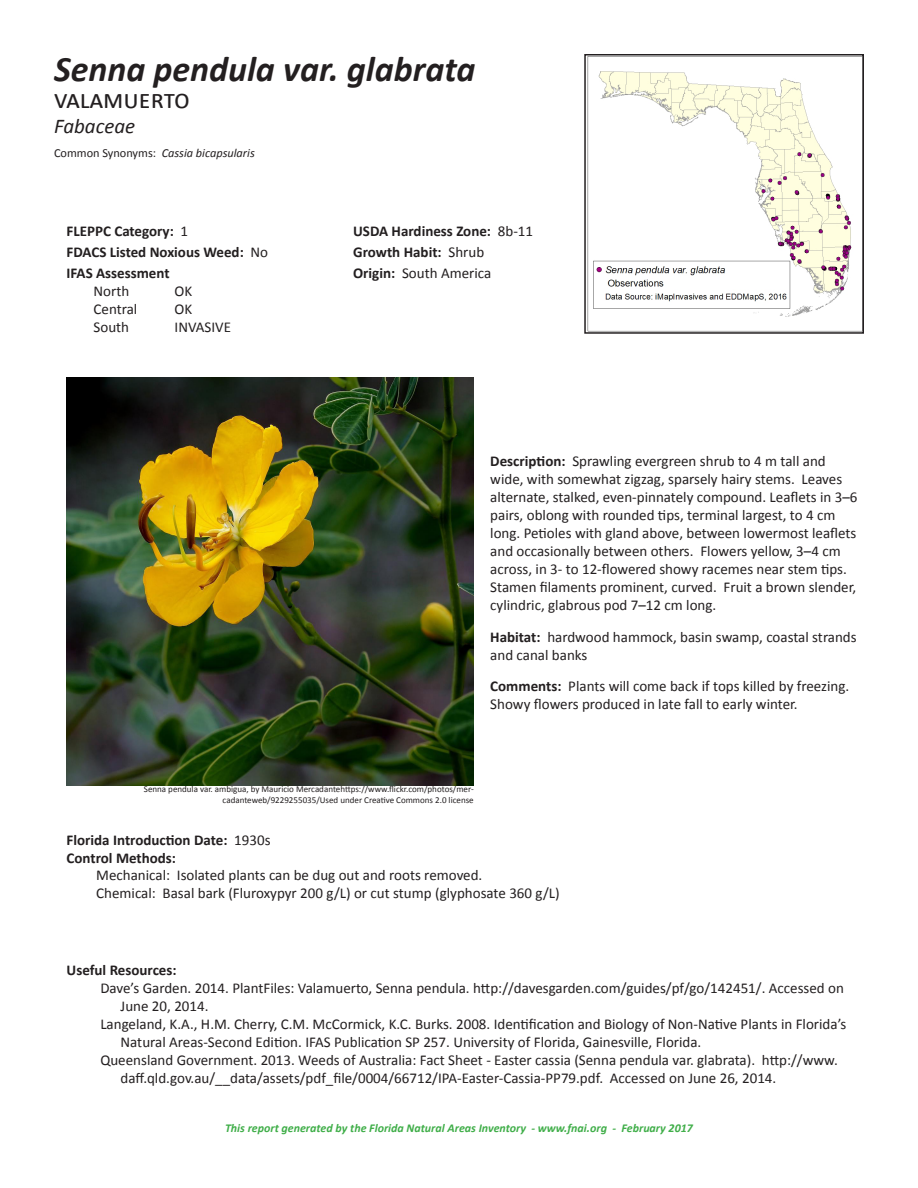
<style>
.page{position:relative;width:918px;height:1188px;background:#fff}
.page>*{position:absolute;margin:0;border:0;box-sizing:border-box;transform-origin:0 0}
.t1{font:italic 700 36px "Calibri";color:#231f20}
.t2{font:27px "Calibri";color:#231f20}
.t3{font:italic 21px "Calibri";color:#231f20}
.t4{font:15px/18px "Calibri";color:#231f20}
.t5{font:700 15px "Calibri";color:#231f20}
.t6{font:italic 12.3px "Calibri";color:#231f20}
.t7{font:italic 700 12px "Calibri";color:#40ae49}
.t8{font:9px/10.8px "Calibri";color:#231f20;text-align:right}
.s1{font-style:normal}
.s2{font-weight:400}
.s3{font-weight:700}
</style>
<div class="page">
<img style="left:587px;top:57px;width:274px;height:274px">
<div style="left:584px;top:54px;width:280px;height:280px;border:2px solid #231f20"></div>
<img style="left:67px;top:378px;width:407px;height:407px">
<p class="t1" style="left:54px;top:46px;width:423px">Senna pendula var. glabrata</p>
<p class="t2" style="left:54px;top:82px;width:137px">valamuerto</p>
<p class="t3" style="left:54px;top:112px;width:83px">Fabaceae</p>
<p class="t6" style="left:54px;top:144px;width:202px"><span class="s1">Common Synonyms:</span> Cassia bicapsularis</p>
<p class="t5" style="left:67px;top:222px;width:123px">FLEPPC Category: <span class="s2">1</span></p>
<p class="t5" style="left:67px;top:243px;width:203px">FDACS Listed Noxious Weed: <span class="s2">No</span></p>
<p class="t5" style="left:67px;top:264px;width:105px">IFAS Assessment</p>
<p class="t4" style="left:94px;top:282px;width:37px">North</p>
<p class="t4" style="left:175px;top:282px;width:19px">OK</p>
<p class="t4" style="left:94px;top:300px;width:45px">Central</p>
<p class="t4" style="left:175px;top:300px;width:19px">OK</p>
<p class="t4" style="left:94px;top:318px;width:37px">South</p>
<p class="t4" style="left:175px;top:318px;width:58px">INVASIVE</p>
<p class="t5" style="left:353px;top:222px;width:182px">USDA Hardiness Zone: <span class="s2">8b-11</span></p>
<p class="t5" style="left:353px;top:243px;width:133px">Growth Habit: <span class="s2">Shrub</span></p>
<p class="t4" style="left:353px;top:264px;width:140px"><span class="s3">Origin:</span> South America</p>
<p class="t4" style="left:490px;top:452px;width:369px"><span class="s3">Description:</span> Sprawling evergreen shrub to 4 m tall and wide, with somewhat zigzag, sparsely hairy stems. Leaves alternate, stalked, even-pinnately compound. Leaflets in 3–6 pairs, oblong with rounded tips, terminal largest, to 4 cm long. Petioles with gland above, between lowermost leaflets and occasionally between others. Flowers yellow, 3–4 cm across, in 3- to 12-flowered showy racemes near stem tips.<br>Stamen filaments prominent, curved. Fruit a brown slender, cylindric, glabrous pod 7–12 cm long.</p>
<p class="t4" style="left:490px;top:628px;width:368px"><span class="s3">Habitat:</span> hardwood hammock, basin swamp, coastal strands and canal banks</p>
<p class="t4" style="left:490px;top:677px;width:361px"><span class="s3">Comments:</span> Plants will come back if tops killed by freezing.<br>Showy flowers produced in late fall to early winter.</p>
<p class="t8" style="left:144px;top:784px;width:331px">Senna pendula var. ambigua, by Mauricio Mercadantehttps://www.flickr.com/photos/mer&shy;cadanteweb/9229255035/Used under Creative Commons 2.0 license</p>
<p class="t5" style="left:67px;top:831px;width:205px">Florida Introduction Date: <span class="s2">1930s</span></p>
<p class="t5" style="left:67px;top:849px;width:111px">Control Methods:</p>
<p class="t4" style="left:96px;top:866px;width:465px">Mechanical: Isolated plants can be dug out and roots removed.<br>Chemical: Basal bark (Fluroxypyr 200 g/L) or cut stump (glyphosate 360 g/L)</p>
<p class="t5" style="left:67px;top:960px;width:112px">Useful Resources:</p>
<p class="t4" style="left:121px;top:979px;width:725px;text-indent:-20px">Dave’s Garden. 2014. PlantFiles: Valamuerto, Senna pendula. http://davesgarden.com/guides/pf/go/142451/. Accessed on<br>June 20, 2014.</p>
<p class="t4" style="left:121px;top:1015px;width:727px;text-indent:-20px">Langeland, K.A., H.M. Cherry, C.M. McCormick, K.C. Burks. 2008. Identification and Biology of Non-Native Plants in Florida’s<br>Natural Areas-Second Edition. IFAS Publication SP 257. University of Florida, Gainesville, Florida.</p>
<p class="t4" style="left:121px;top:1051px;width:719px;text-indent:-20px">Queensland Government. 2013. Weeds of Australia: Fact Sheet - Easter cassia (Senna pendula var. glabrata). http://www. daff.qld.gov.au/__data/assets/pdf_file/0004/66712/IPA-Easter-Cassia-PP79.pdf. Accessed on June 26, 2014.</p>
<p class="t7" style="left:225px;top:1120px;width:469px">This report generated by the Florida Natural Areas Inventory - www.fnai.org - February 2017</p>
</div>
